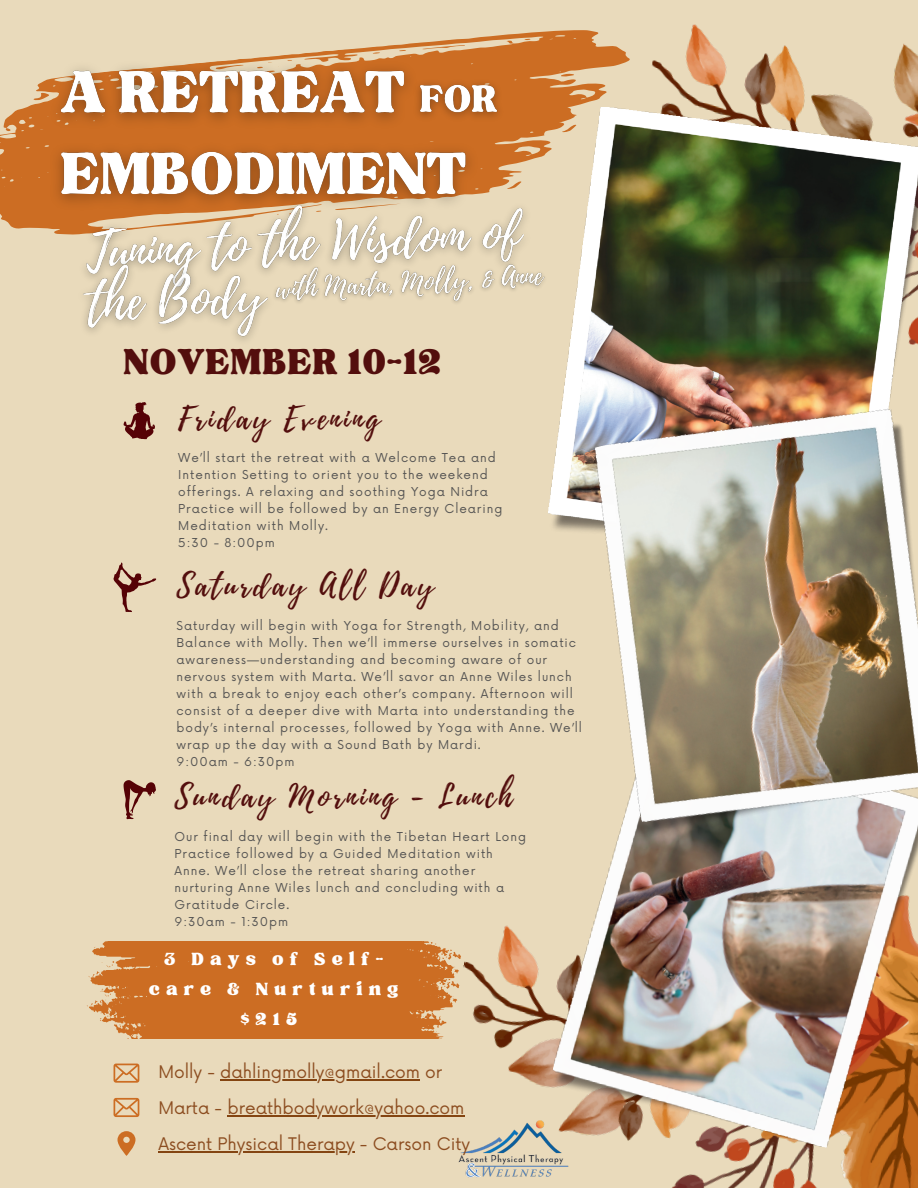
<style>
.page{position:relative;width:918px;height:1188px;background:#e9dabb}
.page>*{position:absolute;margin:0;border:0;box-sizing:border-box;transform-origin:0 0}
.t1{font:49.65px "TAN Tangkiwood Display";letter-spacing:.02em;color:#530e0d}
.t2{font:31.05px "Playlist Script";letter-spacing:.1em;color:#530e0d}
.t3{font:24.3px/30.3px "TAN Tangkiwood Display";letter-spacing:.255em;color:#fff;text-align:center}
.t4{font:16.95px/36px "Now";color:#8c4d20}
.t5{font:12px/17px "Now";letter-spacing:.08em;color:#555453}
</style>
<div class="page">
<img style="left:652px;top:24px;width:266px;height:84px">
<svg style="left:37px;top:30px;width:593px;height:78px"></svg>
<svg style="left:561px;top:73px;width:13px;height:3px"></svg>
<svg style="left:422px;top:45px;width:43px;height:4px"></svg>
<svg style="left:506px;top:41px;width:9px;height:3px"></svg>
<svg style="left:0;top:87px;width:576px;height:148px;fill:#cc6d23"></svg>
<svg style="left:507px;top:181px;width:15px;height:1px"></svg>
<svg style="left:506px;top:130px;width:14px;height:3px"></svg>
<img style="left:422px;top:507px;width:496px;height:681px">
<img style="left:549px;top:108px;width:369px;height:264px">
<img style="left:437px;top:1117px;width:149px;height:64px">
<hr style="left:220px;top:1079px;width:200px;height:1px;background:#844512">
<hr style="left:227px;top:1115px;width:237px;height:1px;background:#844512">
<hr style="left:158px;top:1151px;width:197px;height:1px;background:#844512">
<svg style="left:117px;top:1131px;width:18px;height:25px"></svg>
<svg style="left:114px;top:1064px;width:25px;height:19px"></svg>
<svg style="left:114px;top:1098px;width:25px;height:19px"></svg>
<img style="left:547px;top:717px;width:371px;height:439px">
<img style="left:549px;top:372px;width:369px;height:486px">
<svg style="left:87px;top:941px;width:374px;height:98px;background:#cf7933"></svg>
<svg style="left:114px;top:563px;width:42px;height:49px"></svg>
<svg style="left:124px;top:780px;width:32px;height:39px"></svg>
<svg style="left:124px;top:402px;width:31px;height:37px"></svg>
<img style="left:41px;top:53px;width:445px;height:166px">
<img style="left:407px;top:73px;width:103px;height:54px">
<img style="left:66px;top:182px;width:477px;height:159px">
<img style="left:266px;top:248px;width:287px;height:71px">
<h1 class="t1" style="left:124px;top:331px;width:319px">NOVEMBER 10-12</h1>
<h2 class="t2" style="left:178px;top:397px;width:203px">Friday Evening</h2>
<p class="t5" style="left:178px;top:449px;width:326px">We’ll start the retreat with a Welcome Tea and Intention Setting to orient you to the weekend offerings. A relaxing and soothing Yoga Nidra Practice will be followed by an Energy Clearing Meditation with Molly.<br>5:30 - 8:00pm</p>
<h2 class="t2" style="left:176px;top:564px;width:259px">Saturday All Day</h2>
<p class="t5" style="left:176px;top:617px;width:407px">Saturday will begin with Yoga for Strength, Mobility, and Balance with Molly. Then we’ll immerse ourselves in somatic awareness—understanding and becoming aware of our nervous system with Marta. We’ll savor an Anne Wiles lunch with a break to enjoy each other’s company. Afternoon will consist of a deeper dive with Marta into understanding the body’s internal processes, followed by Yoga with Anne. We’ll wrap up the day with a Sound Bath by Mardi.<br>9:00am - 6:30pm</p>
<h2 class="t2" style="left:175px;top:775px;width:339px">Sunday Morning - Lunch</h2>
<p class="t5" style="left:175px;top:827px;width:353px">Our final day will begin with the Tibetan Heart Long Practice followed by a Guided Meditation with Anne. We’ll close the retreat sharing another nurturing Anne Wiles lunch and concluding with a Gratitude Circle.<br>9:30am - 1:30pm</p>
<h3 class="t3" style="left:149px;top:945px;width:251px">3 Days of Self&shy;care &amp; Nurturing $215</h3>
<h3 class="t4" style="left:158px;top:1053px;width:313px">Molly - dahlingmolly@gmail.com or<br>Marta - breathbodywork@yahoo.com<br>Ascent Physical Therapy - Carson City</h3>
</div>
